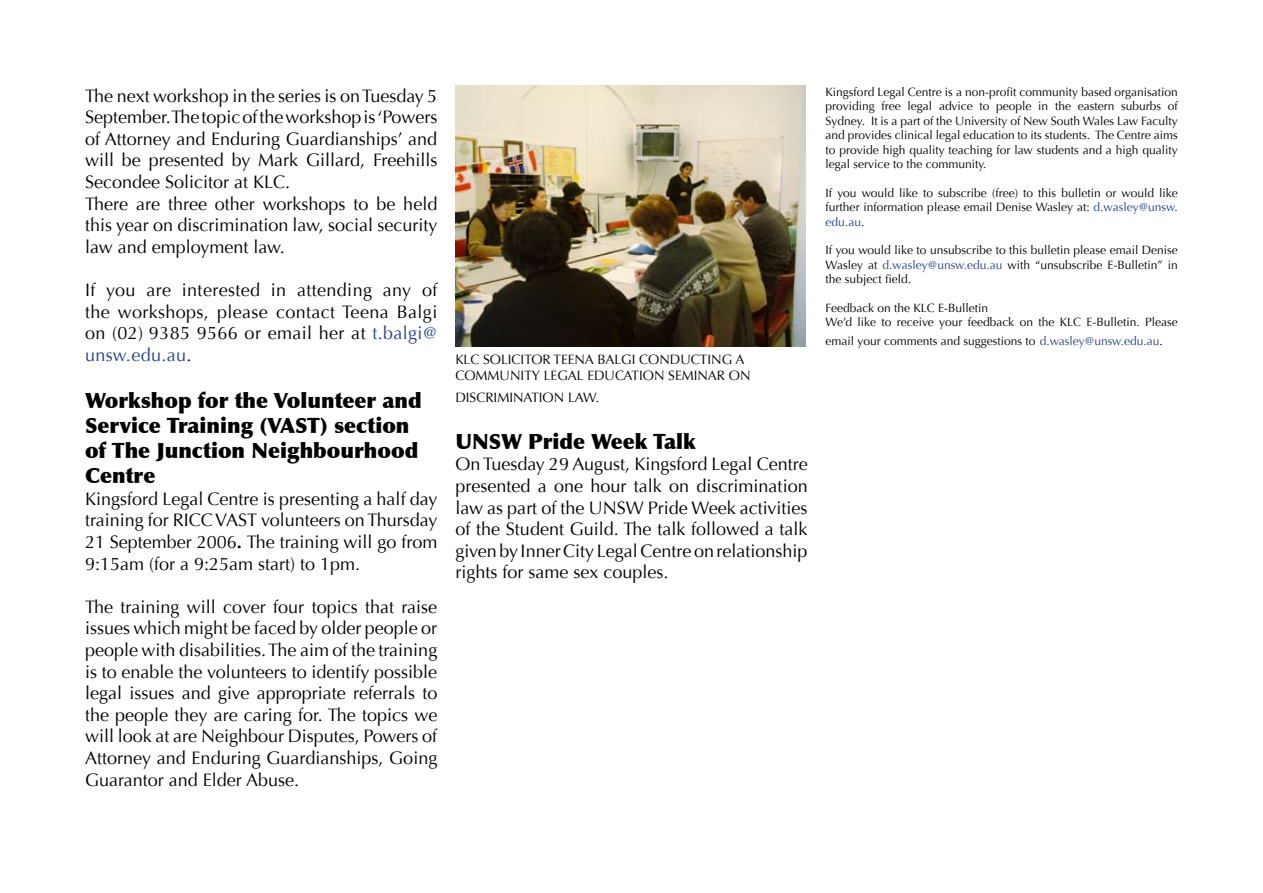
<style>
.page{position:relative;width:1263px;height:893px;background:#fff}
.page>*{position:absolute;margin:0;border:0;box-sizing:border-box;transform-origin:0 0}
.t1{font:900 21px/25.2px "Optima";color:#000}
.t2{font:18px/21.6px "Optima";color:#000;text-align:justify}
.t3{font:13.5px/16.2px "Optima";color:#000}
.t4{font:12px/14.4px "Optima";color:#000;text-align:justify}
.s1{color:#24408e}
.s2{font-weight:700}
</style>
<div class="page">
<img style="left:455px;top:85px;width:350px;height:262px">
<p class="t2" style="left:85px;top:85px;width:354px;text-align:left">The next workshop in the series is on Tuesday 5<br>September. The topic of the workshop is ‘Powers of Attorney and Enduring Guardianships’ and will be presented by Mark Gillard, Freehills Secondee Solicitor at KLC.<br>There are three other workshops to be held this year on discrimination law, social security law and employment law.</p>
<p class="t2" style="left:85px;top:279px;width:354px">If you are interested in attending any of the workshops, please contact Teena Balgi on (02) 9385 9566 or email her at <span class="s1">t.balgi@ unsw.edu.au</span>.</p>
<p class="t1" style="left:85px;top:388px;width:338px">Workshop for the Volunteer and<br>Service Training (VAST) section of The Junction Neighbourhood<br>Centre</p>
<p class="t2" style="left:85px;top:488px;width:354px">Kingsford Legal Centre is presenting a half day training for RICC VAST volunteers on Thursday 21 September 2006<span class="s2">.</span> The training will go from 9:15am (for a 9:25am start) to 1pm.</p>
<p class="t2" style="left:85px;top:596px;width:354px">The training will cover four topics that raise issues which might be faced by older people or people with disabilities. The aim of the training is to enable the volunteers to identify possible legal issues and give appropriate referrals to the people they are caring for. The topics we will look at are Neighbour Disputes, Powers of Attorney and Enduring Guardianships, Going Guarantor and Elder Abuse.</p>
<p class="t3" style="left:455px;top:352px;width:297px">KLC SOLICITOR TEENA BALGI CONDUCTING A<br>COMMUNITY LEGAL EDUCATION SEMINAR ON</p>
<p class="t3" style="left:455px;top:389px;width:145px">DISCRIMINATION LAW.</p>
<p class="t1" style="left:455px;top:429px;width:242px">UN SW Pride Week Talk</p>
<p class="t2" style="left:455px;top:454px;width:354px">On Tuesday 29 August, Kingsford Legal Centre presented a one hour talk on discrimination law as part of the UNSW Pride Week activities of the Student Guild. The talk followed a talk given by Inner City Legal Centre on relationship rights for same sex couples.</p>
<p class="t4" style="left:826px;top:85px;width:354px">Kingsford Legal Centre is a non-profit community based organisation providing free legal advice to people in the eastern suburbs of Sydney. It is a part of the University of New South Wales Law Faculty and provides clinical legal education to its students. The Centre aims to provide high quality teaching for law students and a high quality legal service to the community.</p>
<p class="t4" style="left:826px;top:186px;width:354px">If you would like to subscribe (free) to this bulletin or would like further information please email Denise Wasley at: <span class="s1">d.wasley@unsw. edu.au</span>.</p>
<p class="t4" style="left:826px;top:243px;width:354px">If you would like to unsubscribe to this bulletin please email Denise Wasley at <span class="s1">d.wasley@unsw.edu.au</span> with “unsubscribe E-Bulletin” in the subject field.</p>
<p class="t4" style="left:826px;top:301px;width:354px">Feedback on the KLC E-Bulletin<br>We’d like to receive your feedback on the KLC E-Bulletin. Please</p>
<p class="t4" style="left:826px;top:333px;width:339px">email your comments and suggestions to <span class="s1">d.wasley@unsw.edu.au</span>.</p>
</div>
